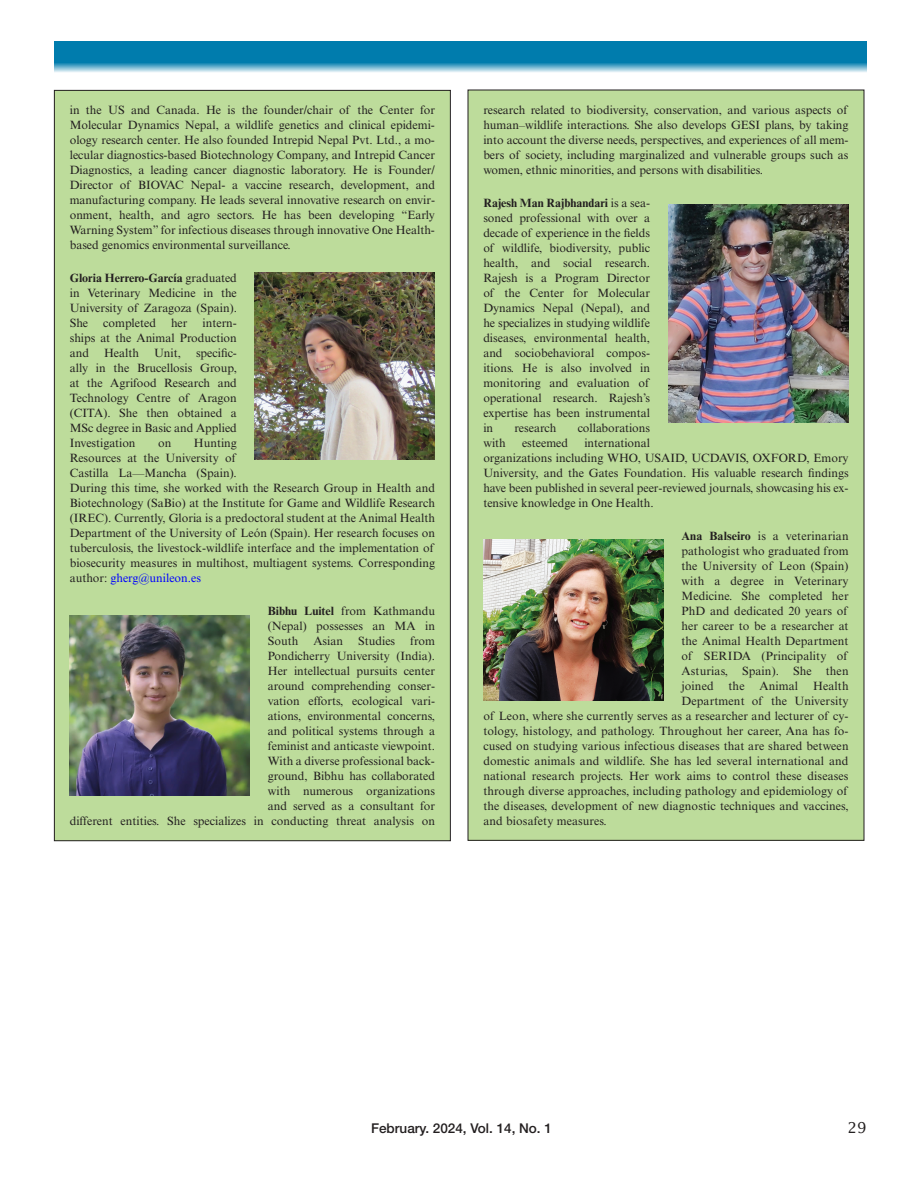
<style>
.page{position:relative;width:918px;height:1188px;background:#fff}
.page>*{position:absolute;margin:0;border:0;box-sizing:border-box;transform-origin:0 0}
.t1{font:15px "Lucida Std";color:#231f20}
.t2{font:500 13.5px "Helvetica Neue LT Std";color:#231f20}
.t3{font:12px/15px "Times New Roman MT Std";color:#231f20;text-align:justify}
.s1{font-weight:700}
.s2{color:#00f}
</style>
<div class="page">
<svg style="left:54px;top:41px;width:813px;height:31px;background:#238eb8"></svg>
<div style="left:54px;top:90px;width:396px;height:751px;background:#bddc9b"></div>
<img style="left:70px;top:615px;width:180px;height:180px">
<div style="left:468px;top:90px;width:396px;height:750px;background:#bddc9b"></div>
<img style="left:483px;top:540px;width:180px;height:160px">
<img style="left:255px;top:273px;width:180px;height:186px">
<img style="left:668px;top:204px;width:180px;height:218px">
<p class="t3" style="left:70px;top:103px;width:367px">in the US and Canada. He is the founder/chair of the Center for Molecular Dynamics Nepal, a wildlife genetics and clinical epidemi&shy;ology research center. He also founded Intrepid Nepal Pvt. Ltd., a mo&shy;lecular diagnostics-based Biotechnology Company, and Intrepid Cancer Diagnostics, a leading cancer diagnostic laboratory. He is Founder/ Director of BIOVAC Nepal- a vaccine research, development, and manufacturing company. He leads several innovative research on envir&shy;onment, health, and agro sectors. He has been developing “Early Warning System” for infectious diseases through innovative One Health&shy;based genomics environmental surveillance.</p>
<p class="t3" style="left:70px;top:271px;width:169px"><span class="s1">Gloria Herrero-García</span> graduated in Veterinary Medicine in the University of Zaragoza (Spain).<br>She</p>
<p class="t3" style="left:70px;top:316px;width:169px;text-indent:133px">intern&shy;ships at the Animal Production and</p>
<p class="t3" style="left:103px;top:316px;width:54px">completed</p>
<p class="t3" style="left:171px;top:316px;width:18px">her</p>
<p class="t3" style="left:70px;top:346px;width:169px;text-indent:126px">specific&shy;ally in the Brucellosis Group, at the Agrifood Research and Technology Centre of Aragon (CITA). She then obtained a MSc degree in Basic and Applied Investigation</p>
<p class="t3" style="left:104px;top:346px;width:37px">Health</p>
<p class="t3" style="left:154px;top:346px;width:28px">Unit,</p>
<p class="t3" style="left:70px;top:436px;width:367px;text-align:left;text-indent:124px">Hunting<br>Resources at the University of<br>Castilla La—Mancha (Spain).<br>During this time, she worked with the Research Group in Health and Biotechnology (SaBio) at the Institute for Game and Wildlife Research (IREC). Currently, Gloria is a predoctoral student at the Animal Health Department of the University of León (Spain). Her research focuses on tuberculosis, the livestock-wildlife interface and the implementation of biosecurity measures in multihost, multiagent systems. Corresponding author: <span class="s2">gherg@unileon.es</span></p>
<p class="t3" style="left:268px;top:604px;width:169px"><span class="s1">Bibhu Luitel</span> from Kathmandu (Nepal) possesses an MA in South</p>
<p class="t3" style="left:158px;top:436px;width:15px">on</p>
<p class="t3" style="left:313px;top:634px;width:31px">Asian</p>
<p class="t3" style="left:358px;top:634px;width:38px">Studies</p>
<p class="t3" style="left:70px;top:634px;width:367px;text-align:right">from<br>Pondicherry University (India).<br>Her intellectual pursuits center<br>around comprehending conser-<br>vation efforts, ecological vari-<br>ations, environmental concerns,<br>and political systems through a<br>feminist and anticaste viewpoint.<br>With a diverse professional back-<br>ground, Bibhu has collaborated<br>with numerous organizations<br>and served as a consultant for<br>different entities. She specializes in conducting threat analysis on</p>
<p class="t3" style="left:483px;top:102px;width:367px">research related to biodiversity, conservation, and various aspects of human–wildlife interactions. She also develops GESI plans, by taking into account the diverse needs, perspectives, and experiences of all mem&shy;bers of society, including marginalized and vulnerable groups such as women, ethnic minorities, and persons with disabilities.</p>
<p class="t3" style="left:483px;top:195px;width:168px"><span class="s1">Rajesh Man Rajbhandari</span> is a sea&shy;soned professional with over a decade of experience in the fields of wildlife, biodiversity, public health, and social research.<br>Rajesh is a Program Director of the Center for Molecular Dynamics Nepal (Nepal), and he specializes in studying wildlife diseases, environmental health, and sociobehavioral compos&shy;itions. He is also involved in monitoring and evaluation of operational research. Rajesh’s expertise has been instrumental in</p>
<p class="t3" style="left:515px;top:420px;width:43px">research</p>
<p class="t3" style="left:578px;top:420px;width:74px">collaborations</p>
<p class="t3" style="left:483px;top:435px;width:24px">with</p>
<p class="t3" style="left:522px;top:435px;width:48px">esteemed</p>
<p class="t3" style="left:483px;top:435px;width:367px;text-align:left;text-indent:101px">international<br>organizations including WHO, USAID, UCDAVIS, OXFORD, Emory University, and the Gates Foundation. His valuable research findings have been published in several peer-reviewed journals, showcasing his ex&shy;tensive knowledge in One Health.</p>
<p class="t3" style="left:682px;top:528px;width:169px"><span class="s1">Ana Balseiro</span> is a veterinarian</p>
<p class="t3" style="left:681px;top:543px;width:169px">pathologist who graduated from</p>
<p class="t3" style="left:681px;top:558px;width:169px">the University of Leon (Spain)</p>
<p class="t3" style="left:681px;top:573px;width:169px">with a degree in Veterinary</p>
<p class="t3" style="left:681px;top:588px;width:169px">Medicine. She completed her</p>
<p class="t3" style="left:681px;top:603px;width:168px">PhD and dedicated 20 years of</p>
<p class="t3" style="left:681px;top:618px;width:169px">her career to be a researcher at</p>
<p class="t3" style="left:681px;top:633px;width:169px">the Animal Health Department</p>
<p class="t3" style="left:681px;top:648px;width:168px">of SERIDA (Principality of</p>
<p class="t3" style="left:681px;top:663px;width:169px">Asturias, Spain). She then</p>
<p class="t3" style="left:681px;top:678px;width:169px">joined the Animal Health</p>
<p class="t3" style="left:681px;top:693px;width:169px">Department of the University</p>
<p class="t3" style="left:483px;top:708px;width:367px">of Leon, where she currently serves as a researcher and lecturer of cy-</p>
<p class="t3" style="left:483px;top:723px;width:367px">tology, histology, and pathology. Throughout her career, Ana has fo-</p>
<p class="t3" style="left:483px;top:738px;width:367px">cused on studying various infectious diseases that are shared between</p>
<p class="t3" style="left:483px;top:753px;width:367px">domestic animals and wildlife. She has led several international and</p>
<p class="t3" style="left:483px;top:768px;width:367px">national research projects. Her work aims to control these diseases</p>
<p class="t3" style="left:483px;top:783px;width:366px">through diverse approaches, including pathology and epidemiology of</p>
<p class="t3" style="left:483px;top:798px;width:367px">the diseases, development of new diagnostic techniques and vaccines,</p>
<p class="t3" style="left:483px;top:813px;width:125px">and biosafety measures.</p>
<p class="t2" style="left:371px;top:1120px;width:182px">February. 2024, Vol. 14, No. 1</p>
<p class="t1" style="left:848px;top:1118px;width:20px">29</p>
</div>
